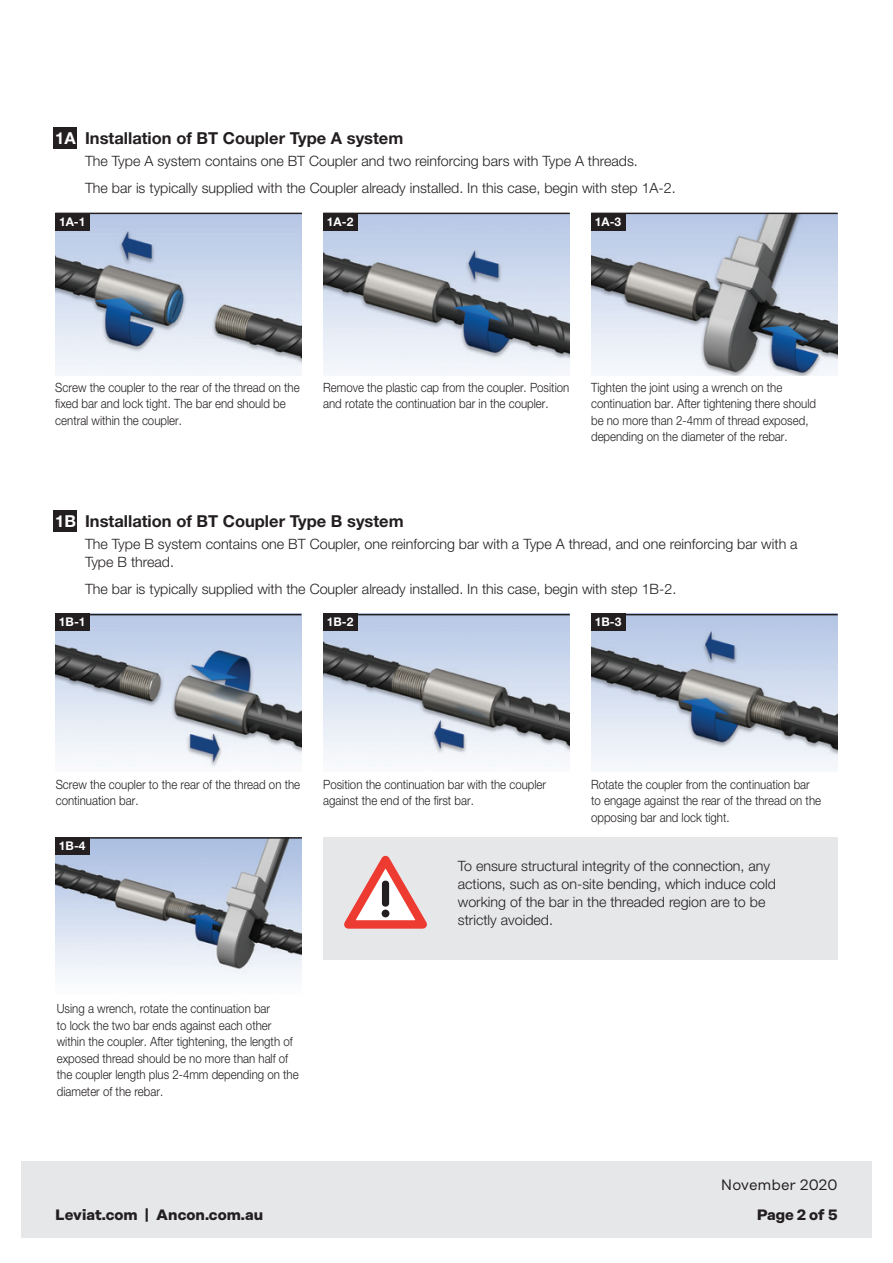
<style>
.page{position:relative;width:893px;height:1263px;background:#fff}
.page>*{position:absolute;margin:0;border:0;box-sizing:border-box;transform-origin:0 0}
.t1{font:700 16.5px "Helvetica Neue";color:#231f20}
.t2{font:700 15px "Rational Display";color:#231f20}
.t3{font:15px "Rational Display";color:#231f20}
.t4{font:300 14.25px/18px "Helvetica Neue";color:#231f20}
.t5{font:300 12.75px/16.5px "Helvetica Neue";color:#231f20;scale:.9 1}
.t6{font:700 12px "Helvetica Neue";color:#fff}
.s1{color:#fff}
</style>
<div class="page">
<img style="left:55px;top:214px;width:247px;height:161px">
<img style="left:323px;top:214px;width:247px;height:159px">
<div style="left:21px;top:1161px;width:851px;height:76px;background:#e6e7e9"></div>
<div style="left:323px;top:838px;width:515px;height:122px;background:#e6e7e9"></div>
<div style="left:53px;top:510px;width:24px;height:21px;background:#231f20"></div>
<div style="left:53px;top:128px;width:24px;height:21px;background:#231f20"></div>
<hr style="left:55px;top:213px;width:247px;height:1px;background:#231f20">
<hr style="left:323px;top:213px;width:247px;height:1px;background:#231f20">
<div style="left:55px;top:214px;width:34px;height:17px;background:#231f20"></div>
<div style="left:323px;top:214px;width:34px;height:17px;background:#231f20"></div>
<img style="left:591px;top:214px;width:247px;height:161px">
<div style="left:591px;top:214px;width:34px;height:17px;background:#231f20"></div>
<hr style="left:591px;top:213px;width:247px;height:1px;background:#231f20">
<img style="left:55px;top:615px;width:246px;height:152px">
<div style="left:55px;top:614px;width:34px;height:17px;background:#231f20"></div>
<hr style="left:55px;top:614px;width:246px;height:1px;background:#231f20">
<img style="left:323px;top:615px;width:247px;height:143px">
<div style="left:323px;top:614px;width:34px;height:17px;background:#231f20"></div>
<hr style="left:323px;top:614px;width:247px;height:1px;background:#231f20">
<img style="left:591px;top:615px;width:247px;height:152px">
<div style="left:591px;top:614px;width:34px;height:17px;background:#231f20"></div>
<hr style="left:591px;top:614px;width:247px;height:1px;background:#231f20">
<img style="left:55px;top:839px;width:247px;height:136px">
<div style="left:55px;top:837px;width:34px;height:17px;background:#231f20"></div>
<hr style="left:55px;top:837px;width:247px;height:2px;background:#231f20">
<svg style="left:344px;top:856px;width:83px;height:73px"></svg>
<p class="t1" style="left:55px;top:128px;width:350px"><span class="s1">1A</span> Installation of BT Coupler Type A system</p>
<p class="t4" style="left:85px;top:152px;width:554px">The Type A system contains one BT Coupler and two reinforcing bars with Type A threads.</p>
<p class="t4" style="left:85px;top:178px;width:592px">The bar is typically supplied with the Coupler already installed. In this case, begin with step 1A-2.</p>
<p class="t6" style="left:59px;top:214px;width:28px">1A-1</p>
<p class="t6" style="left:327px;top:214px;width:28px">1A-2</p>
<p class="t6" style="left:595px;top:214px;width:28px">1A-3</p>
<p class="t5" style="left:55px;top:379px;width:273px">Screw the coupler to the rear of the thread on the fixed bar and lock tight. The bar end should be central within the coupler.</p>
<p class="t5" style="left:323px;top:379px;width:275px">Remove the plastic cap from the coupler. Position and rotate the continuation bar in the coupler.</p>
<p class="t5" style="left:591px;top:379px;width:252px">Tighten the joint using a wrench on the continuation bar. After tightening there should be no more than 2-4mm of thread exposed, depending on the diameter of the rebar.</p>
<p class="t1" style="left:55px;top:511px;width:350px"><span class="s1">1B</span> Installation of BT Coupler Type B system</p>
<p class="t4" style="left:85px;top:535px;width:714px">The Type B system contains one BT Coupler, one reinforcing bar with a Type A thread, and one reinforcing bar with a<br>Type B thread.</p>
<p class="t4" style="left:85px;top:579px;width:593px">The bar is typically supplied with the Coupler already installed. In this case, begin with step 1B-2.</p>
<p class="t6" style="left:59px;top:615px;width:28px">1B-1</p>
<p class="t6" style="left:327px;top:615px;width:28px">1B-2</p>
<p class="t6" style="left:595px;top:615px;width:28px">1B-3</p>
<p class="t5" style="left:56px;top:776px;width:273px">Screw the coupler to the rear of the thread on the continuation bar.</p>
<p class="t6" style="left:59px;top:838px;width:28px">1B-4</p>
<p class="t5" style="left:323px;top:776px;width:249px">Position the continuation bar with the coupler against the end of the first bar.</p>
<p class="t5" style="left:591px;top:776px;width:257px">Rotate the coupler from the continuation bar to engage against the rear of the thread on the opposing bar and lock tight.</p>
<p class="t4" style="left:458px;top:857px;width:320px">To ensure structural integrity of the connection, any actions, such as on-site bending, which induce cold working of the bar in the threaded region are to be strictly avoided.</p>
<p class="t5" style="left:57px;top:1000px;width:270px">Using a wrench, rotate the continuation bar<br>to lock the two bar ends against each other within the coupler. After tightening, the length of exposed thread should be no more than half of the coupler length plus 2-4mm depending on the diameter of the rebar.</p>
<p class="t3" style="left:721px;top:1176px;width:118px">November 2020</p>
<p class="t2" style="left:55px;top:1206px;width:209px">Leviat.com | Ancon.com.au</p>
<p class="t2" style="left:757px;top:1206px;width:83px">Page 2 of 5</p>
</div>
